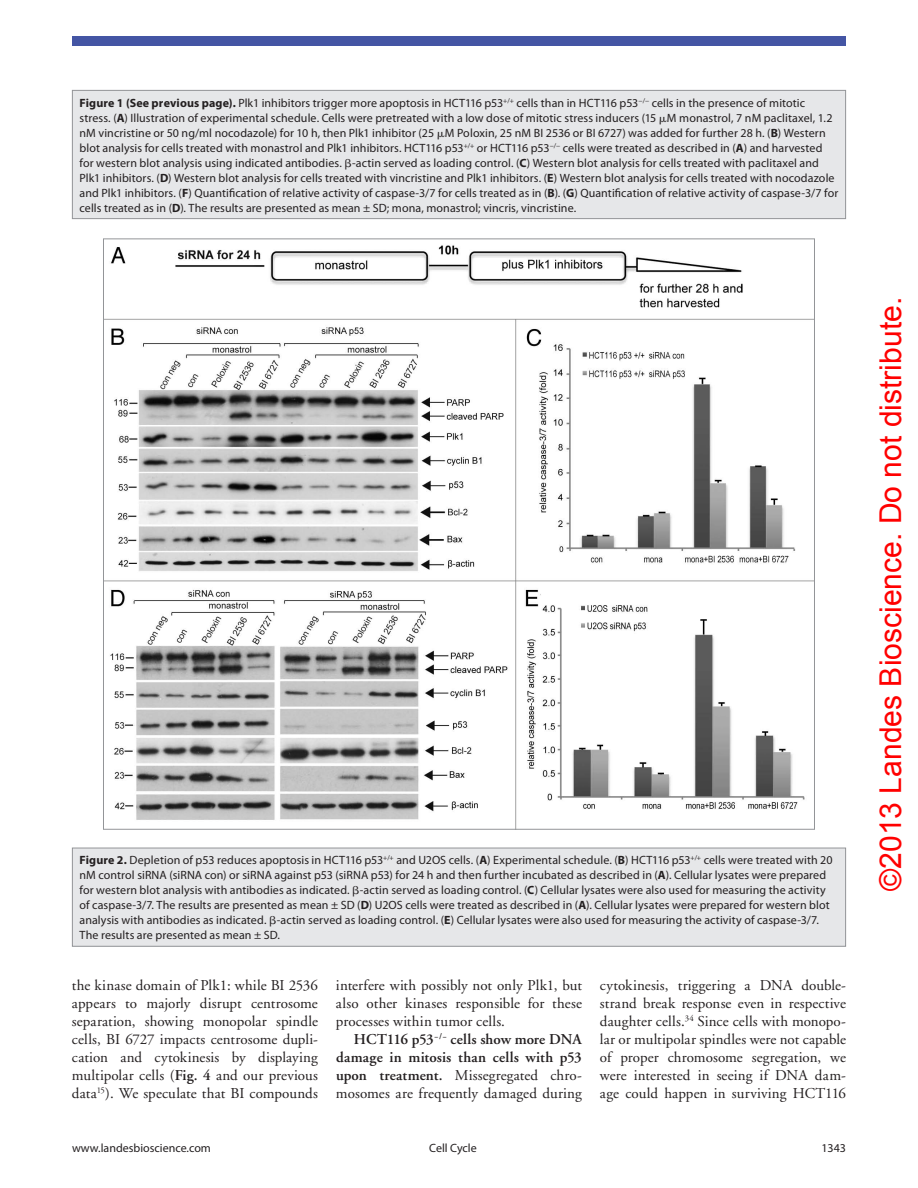
<style>
.page{position:relative;width:918px;height:1188px;background:#fff}
.page>*{position:absolute;margin:0;border:0;box-sizing:border-box;transform-origin:0 0}
.t1{font:30.15px "Arial";color:#f00}
.t2{font:15px/18px "Adobe Garamond";letter-spacing:.01em;color:#231f20;text-align:justify}
.t3{font:600 15px/18px "Adobe Garamond";letter-spacing:.01em;color:#231f20;text-align:justify}
.t4{font:12px/15px "Myriad Pro";letter-spacing:.01em;color:#231f20}
.s1{font-weight:700}
.s2{font-family:"Universal Std Greekw Math Pi"}
.s3{font-weight:600}
.s4{font-weight:400}
</style>
<div class="page">
<div style="left:72px;top:36px;width:774px;height:10px;background:#4455a4"></div>
<div style="left:72px;top:90px;width:774px;height:129px;background:#e6e7e9"></div>
<div style="left:72px;top:90px;width:774px;height:129px;border:1px solid #939598"></div>
<div style="left:72px;top:848px;width:774px;height:98px;background:#e6e7e9"></div>
<div style="left:72px;top:848px;width:774px;height:99px;border:1px solid #939598"></div>
<img style="left:105px;top:245px;width:708px;height:583px">
<p class="t4" style="left:79px;top:95px;width:760px"><span class="s1">Figure 1 (See previous page).</span> Plk1 inhibitors trigger more apoptosis in HCT116 p53<sup>+/+</sup> cells than in HCT116 p53<sup>−/−</sup> cells in the presence of mitotic stress. (<span class="s1">A</span>) Illustration of experimental schedule. Cells were pretreated with a low dose of mitotic stress inducers (15 <span class="s2">μ</span>M monastrol, 7 nM paclitaxel, 1.2 nM vincristine or 50 ng/ml nocodazole) for 10 h, then Plk1 inhibitor (25 <span class="s2">μ</span>M Poloxin, 25 nM BI 2536 or BI 6727) was added for further 28 h. (<span class="s1">B</span>) Western blot analysis for cells treated with monastrol and Plk1 inhibitors. HCT116 p53<sup>+/+</sup> or HCT116 p53<sup>−/−</sup> cells were treated as described in (<span class="s1">A</span>) and harvested for western blot analysis using indicated antibodies. <span class="s2">β</span>-actin served as loading control. (<span class="s1">C</span>) Western blot analysis for cells treated with paclitaxel and Plk1 inhibitors. (<span class="s1">D</span>) Western blot analysis for cells treated with vincristine and Plk1 inhibitors. (<span class="s1">E</span>) Western blot analysis for cells treated with nocodazole and Plk1 inhibitors. (<span class="s1">F</span>) Quantification of relative activity of caspase-3/7 for cells treated as in (<span class="s1">B</span>). (<span class="s1">G</span>) Quantification of relative activity of caspase-3/7 for cells treated as in (<span class="s1">D</span>). The results are presented as mean ± SD; mona, monastrol; vincris, vincristine.</p>
<p class="t4" style="left:80px;top:852px;width:755px"><span class="s1">Figure 2.</span> Depletion of p53 reduces apoptosis in HCT116 p53<sup>+/+</sup> and U2OS cells. (<span class="s1">A</span>) Experimental schedule. (<span class="s1">B</span>) HCT116 p53<sup>+/+</sup> cells were treated with 20 nM control siRNA (siRNA con) or siRNA against p53 (siRNA p53) for 24 h and then further incubated as described in (<span class="s1">A</span>). Cellular lysates were prepared for western blot analysis with antibodies as indicated. <span class="s2">β</span>-actin served as loading control. (<span class="s1">C</span>) Cellular lysates were also used for measuring the activity of caspase-3/7. The results are presented as mean ± SD (<span class="s1">D</span>) U2OS cells were treated as described in (<span class="s1">A</span>). Cellular lysates were prepared for western blot analysis with antibodies as indicated. <span class="s2">β</span>-actin served as loading control. (<span class="s1">E</span>) Cellular lysates were also used for measuring the activity of caspase-3/7.<br>The results are presented as mean ± SD.</p>
<p class="t2" style="left:72px;top:977px;width:248px">the kinase domain of Plk1: while BI 2536 appears to majorly disrupt centrosome separation, showing monopolar spindle cells, BI 6727 impacts centrosome dupli&shy;cation and cytokinesis by displaying multipolar cells (<span class="s3">Fig. 4</span> and our previous data<sup>15</sup>). We speculate that BI compounds</p>
<p class="t2" style="left:336px;top:977px;width:247px">interfere with possibly not only Plk1, but also other kinases responsible for these processes within tumor cells.</p>
<p class="t3" style="left:336px;top:1031px;width:248px;text-indent:18px">HCT116 p53<sup>−/−</sup> cells show more DNA damage in mitosis than cells with p53 upon treatment. <span class="s4">Missegregated chro&shy;mosomes are frequently damaged during</span></p>
<p class="t2" style="left:600px;top:977px;width:248px">cytokinesis, triggering a DNA double&shy;strand break response even in respective daughter cells.<sup>34</sup> Since cells with monopo&shy;lar or multipolar spindles were not capable of proper chromosome segregation, we were interested in seeing if DNA dam&shy;age could happen in surviving HCT116</p>
<p class="t4" style="left:72px;top:1141px;width:140px">www.landesbioscience.com</p>
<p class="t4" style="left:429px;top:1141px;width:49px">Cell Cycle</p>
<p class="t4" style="left:821px;top:1141px;width:26px">1343</p>
<h1 class="t1" style="left:871px;top:891px;width:595px;rotate:-90deg">©2013 Landes Bioscience. Do not distribute.</h1>
</div>
